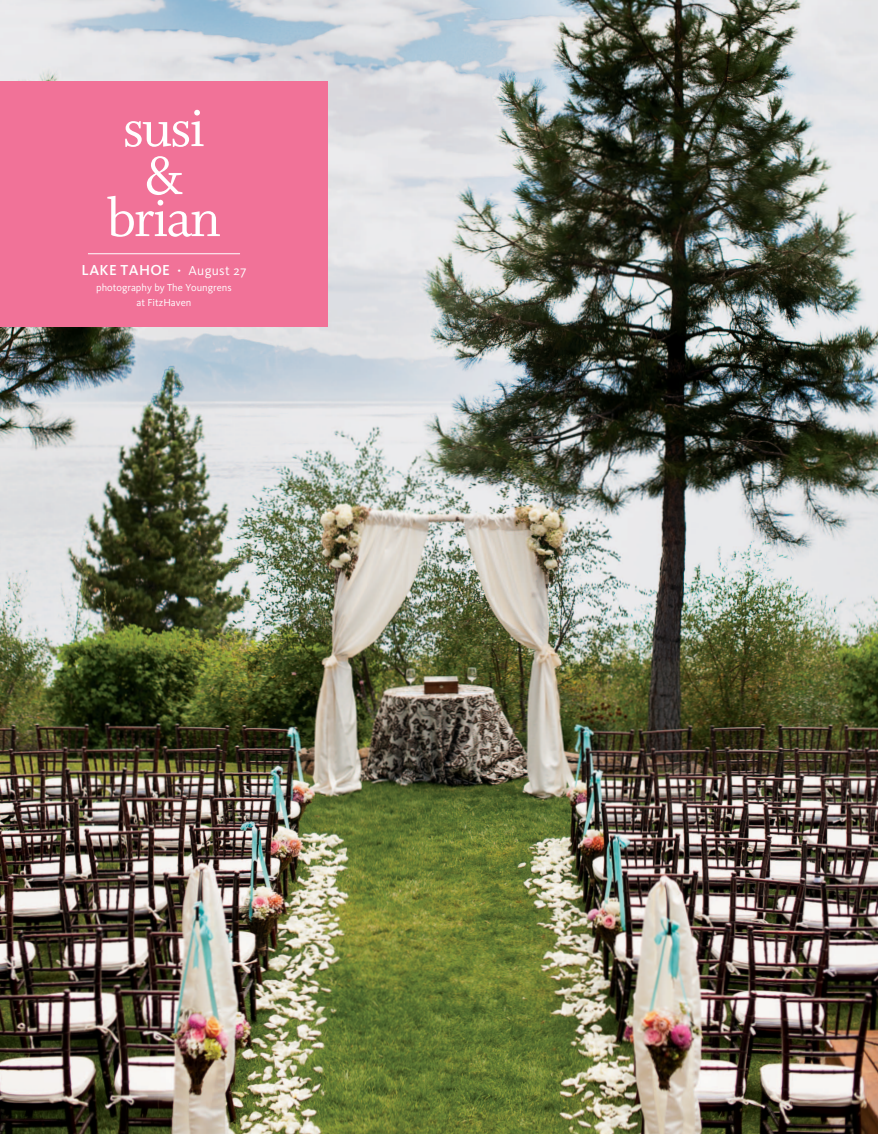
<style>
.page{position:relative;width:878px;height:1134px;background:#fff}
.page>*{position:absolute;margin:0;border:0;box-sizing:border-box;transform-origin:0 0}
.t1{font:60px/48px "Whitman Roman LF";letter-spacing:-.035em;color:#fff;text-align:center}
.t2{font:500 15px "Kievit";letter-spacing:.025em;color:#fff}
.t3{font:10.5px/14.2px "Kievit";color:#fff;text-align:center}
.s1{font-weight:400;font-size:13.5px}
</style>
<div class="page">
<img style="left:0;top:0;width:878px;height:1134px">
<div style="left:0;top:81px;width:327px;height:245px;background:#f17298"></div>
<hr style="left:88px;top:253px;width:152px;height:1px;background:#fff">
<h1 class="t1" style="left:123px;top:105px;width:84px">susi &amp;</h1>
<h1 class="t1" style="left:107px;top:195px;width:116px">brian</h1>
<h2 class="t2" style="left:82px;top:261px;width:166px">LAKE TAHOE · <span class="s1">August 27</span></h2>
<p class="t3" style="left:96px;top:281px;width:137px">photography by The Youngrens at FitzHaven</p>
</div>
